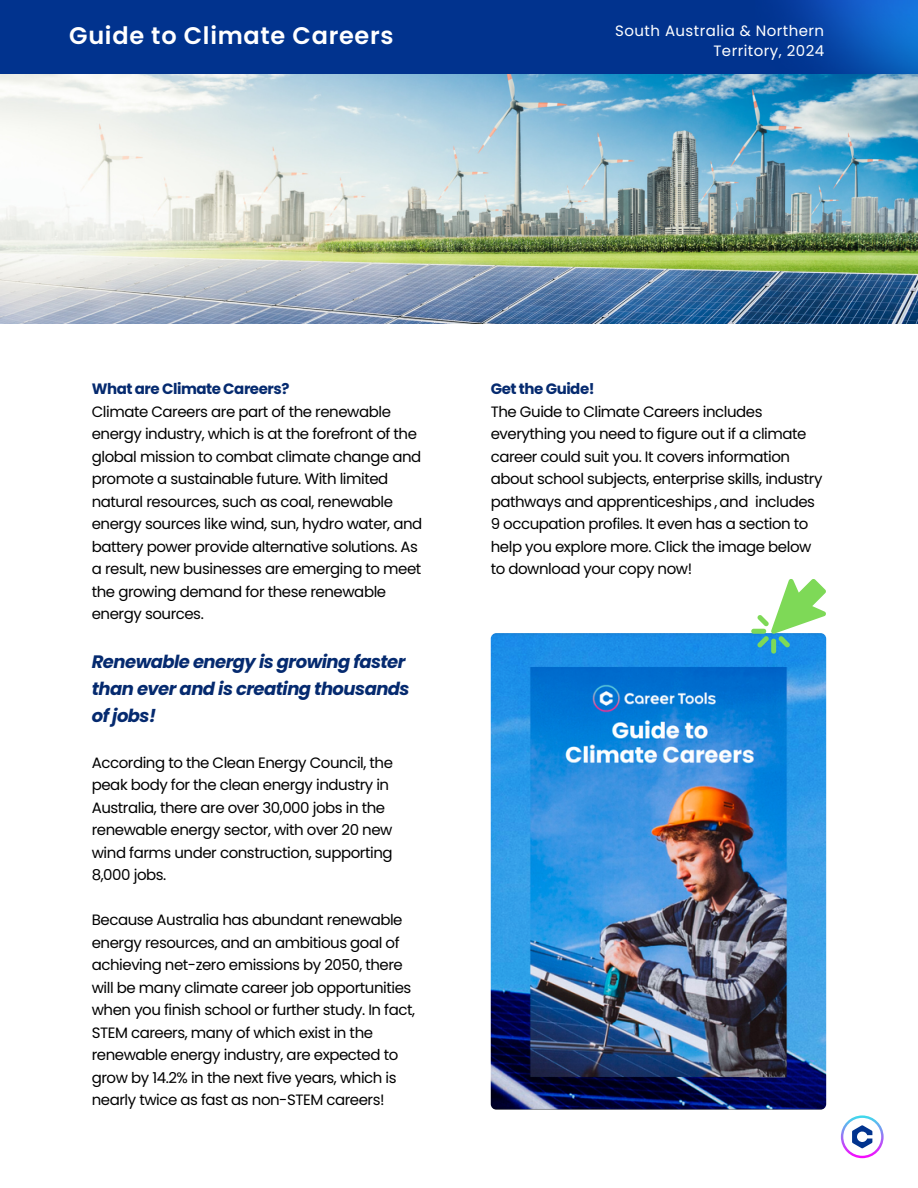
<style>
.page{position:relative;width:918px;height:1188px;background:#fff}
.page>*{position:absolute;margin:0;border:0;box-sizing:border-box;transform-origin:0 0}
.t1{font:600 24px "Poppins";letter-spacing:.03em;color:#fff}
.t2{font:italic 700 18px/27px "Poppins";letter-spacing:-.03em;color:#052a6f}
.t3{font:15px/22.5px "Poppins";letter-spacing:-.03em;color:#000}
.t4{font:15px/20.2px "Poppins";letter-spacing:.03em;color:#fff;text-align:right}
.t5{font:700 15px "Poppins";letter-spacing:-.03em;color:#052a6f}
</style>
<div class="page">
<img style="left:0;top:73px;width:918px;height:251px">
<div style="left:0;top:0;width:918px;height:73px;background:#01338e"></div>
<svg style="left:841px;top:1115px;width:43px;height:43px"></svg>
<img style="left:782px;top:0;width:136px;height:73px">
<img style="left:491px;top:633px;width:335px;height:477px;border-radius:6px">
<svg style="left:751px;top:579px;width:75px;height:75px"></svg>
<p class="t1" style="left:69px;top:19px;width:326px">Guide to Climate Careers</p>
<p class="t4" style="left:615px;top:21px;width:210px">South Australia &amp; Northern<br>Territory, 2024</p>
<p class="t5" style="left:92px;top:378px;width:199px">What are Climate Careers?</p>
<p class="t3" style="left:92px;top:400px;width:332px">Climate Careers are part of the renewable energy industry, which is at the forefront of the global mission to combat climate change and promote a sustainable future. With limited natural resources, such as coal, renewable energy sources like wind, sun, hydro water, and battery power provide alternative solutions. As a result, new businesses are emerging to meet the growing demand for these renewable energy sources.</p>
<p class="t2" style="left:92px;top:648px;width:319px">Renewable energy is growing faster than ever and is creating thousands of jobs!</p>
<p class="t3" style="left:92px;top:751px;width:303px">According to the Clean Energy Council, the peak body for the clean energy industry in Australia, there are over 30,000 jobs in the renewable energy sector, with over 20 new wind farms under construction, supporting 8,000 jobs.</p>
<h2 class="t3" style="left:92px;top:909px;width:325px">Because Australia has abundant renewable energy resources, and an ambitious goal of achieving net-zero emissions by 2050, there will be many climate career job opportunities when you finish school or further study. In fact, STEM careers, many of which exist in the renewable energy industry, are expected to grow by 14.2% in the next five years, which is nearly twice as fast as non-STEM careers!</h2>
<p class="t5" style="left:491px;top:378px;width:105px">Get the Guide!</p>
<p class="t3" style="left:491px;top:400px;width:333px">The Guide to Climate Careers includes everything you need to figure out if a climate career could suit you. It covers information about school subjects, enterprise skills, industry pathways and apprenticeships , and includes 9 occupation profiles. It even has a section to help you explore more. Click the image below</p>
<p class="t3" style="left:491px;top:558px;width:203px">to download your copy now!</p>
</div>
